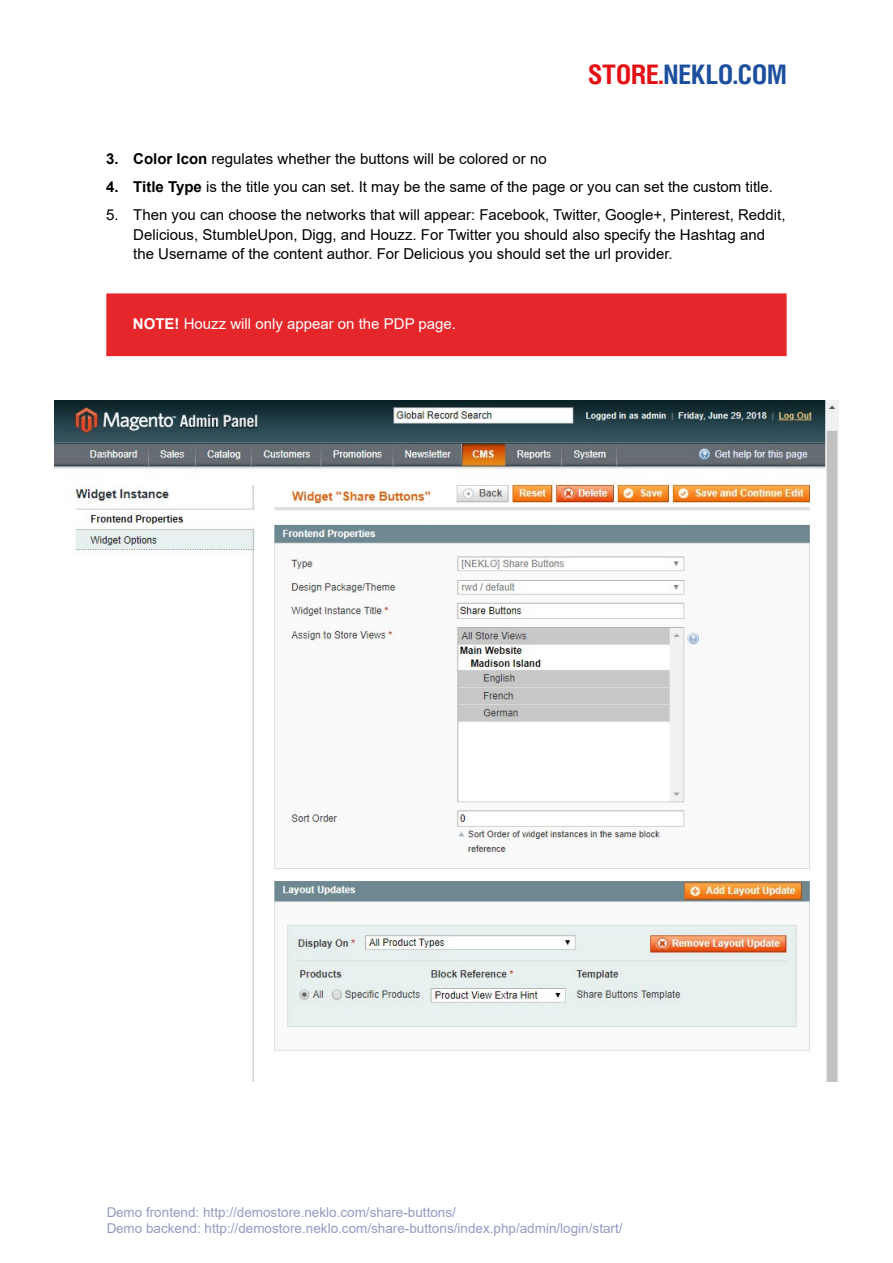
<style>
.page{position:relative;width:893px;height:1263px;background:#fff}
.page>*{position:absolute;margin:0;border:0;box-sizing:border-box;transform-origin:0 0}
.t1{font:27px "War Helios Cond C Bold";color:#1c4f9e}
.t2{font:15px/19.5px "Arial";color:#000}
.t3{font:15px "Arial";color:#fff}
.t4{font:13.5px/16.5px "Arial";color:#283583}
.s1{color:#e30f13}
.s2{font-weight:700}
</style>
<div class="page">
<div style="left:106px;top:293px;width:681px;height:63px;background:#e5272b;border:2px solid #e30f13"></div>
<img style="left:54px;top:401px;width:785px;height:680px">
<h1 class="t1" style="left:588px;top:57px;width:200px"><span class="s1">STORE.</span>NEKLO.COM</h1>
<p class="t2" style="left:106px;top:149px;width:442px"><span class="s2">3. Color Icon</span> regulates whether the buttons will be colored or no</p>
<p class="t2" style="left:106px;top:177px;width:668px"><span class="s2">4. Title Type</span> is the title you can set. It may be the same of the page or you can set the custom title.</p>
<p class="t2" style="left:133px;top:205px;width:654px;text-indent:-27px">5. Then you can choose the networks that will appear: Facebook, Twitter, Google+, Pinterest, Reddit,<br>Delicious, StumbleUpon, Digg, and Houzz. For Twitter you should also specify the Hashtag and the Username of the content author. For Delicious you should set the url provider.</p>
<p class="t3" style="left:133px;top:313px;width:325px"><span class="s2">NOTE!</span> Houzz will only appear on the PDP page.</p>
<p class="t4" style="left:106px;top:1204px;width:518px">Demo frontend: http://demostore.neklo.com/share-buttons/<br>Demo backend: http://demostore.neklo.com/share-buttons/index.php/admin/login/start/</p>
</div>
